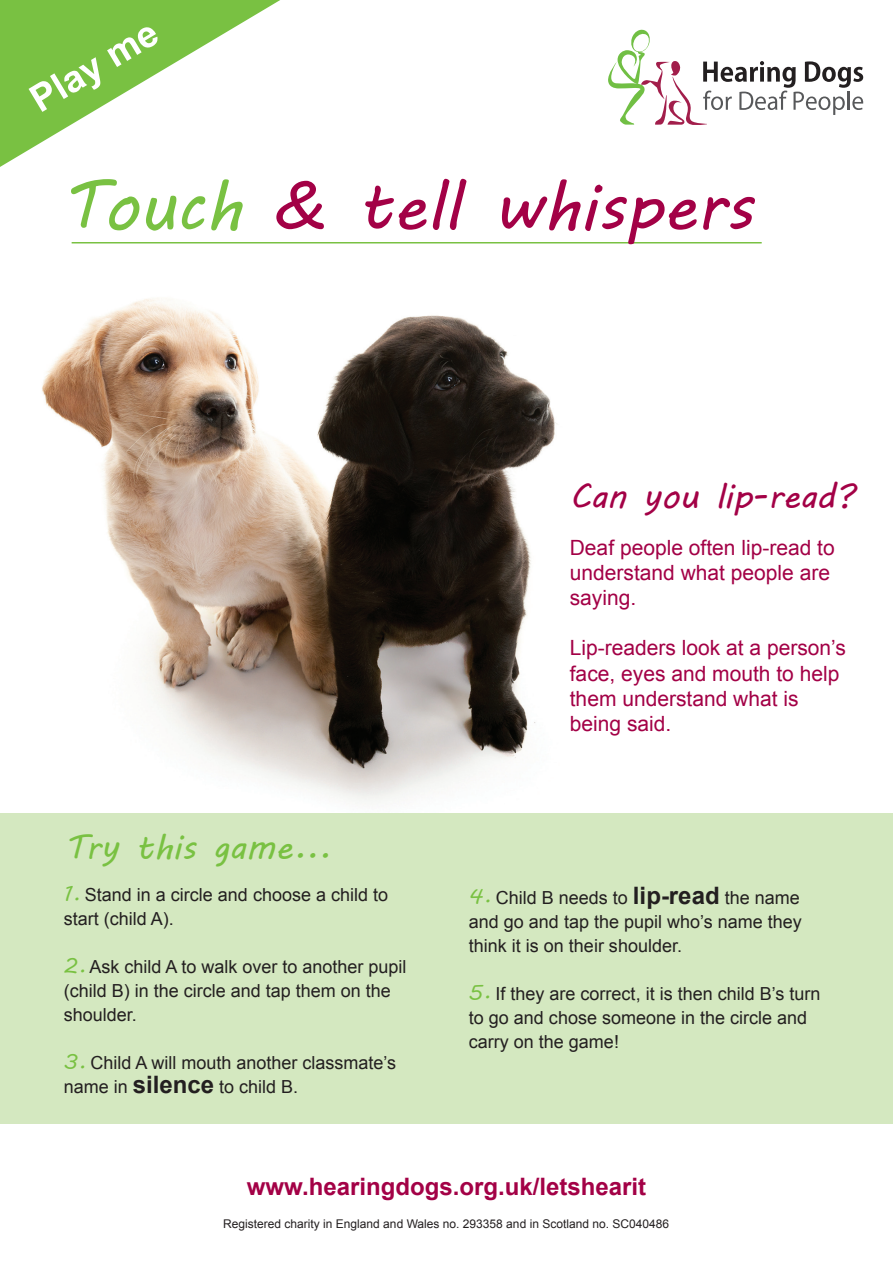
<style>
.page{position:relative;width:893px;height:1263px;background:#fff}
.page>*{position:absolute;margin:0;border:0;box-sizing:border-box;transform-origin:0 0}
.t1{font:67.5px "MV Boli";color:#a30146}
.t2{font:700 37.5px "Arial";color:#fff}
.t3{font:34.5px "MV Boli";color:#a30146}
.t4{font:34.5px "MV Boli";color:#79c142}
.t5{font:700 24px "Arial";color:#a30146}
.t6{font:21px/25.2px "Arial";color:#a30146}
.t7{font:18px/24px "Arial";color:#231f20}
.t8{font:12px "Arial";color:#231f20}
.s1{color:#79c142}
.s2{font-family:"MV Boli";font-size:21px;color:#79c142}
.s3{font-weight:700;font-size:24px}
</style>
<div class="page">
<img style="left:42px;top:242px;width:606px;height:562px">
<hr style="left:72px;top:242px;width:690px;height:1px;background:#79c142">
<svg style="left:0;top:0;width:280px;height:167px"></svg>
<div style="left:0;top:813px;width:893px;height:311px;background:#d4e8c0"></div>
<svg style="left:608px;top:30px;width:255px;height:95px"></svg>
<p class="t2" style="left:21px;top:81px;width:143px;rotate:-31deg">Play me</p>
<p class="t1" style="left:60px;top:160px;width:695px"><span class="s1">Touch</span> &amp; tell whispers</p>
<p class="t4" style="left:64px;top:824px;width:268px">Try this game...</p>
<p class="t7" style="left:64px;top:883px;width:326px"><span class="s2">1.</span> Stand in a circle and choose a child to start (child A).</p>
<p class="t7" style="left:64px;top:955px;width:344px"><span class="s2">2.</span> Ask child A to walk over to another pupil (child B) in the circle and tap them on the shoulder.</p>
<p class="t7" style="left:64px;top:1051px;width:334px"><span class="s2">3.</span> Child A will mouth another classmate’s name in <span class="s3">silence</span> to child B.</p>
<p class="t3" style="left:570px;top:472px;width:286px">Can you lip-read?</p>
<p class="t6" style="left:570px;top:535px;width:266px">Deaf people often lip-read to understand what people are saying.</p>
<p class="t6" style="left:570px;top:635px;width:278px">Lip-readers look at a person’s face, eyes and mouth to help them understand what is being said.</p>
<p class="t7" style="left:469px;top:885px;width:334px;text-align:justify"><span class="s2">4.</span> Child B needs to <span class="s3">lip-read</span> the name and go and tap the pupil who’s name they think it is on their shoulder.</p>
<p class="t7" style="left:469px;top:981px;width:353px"><span class="s2">5.</span> If they are correct, it is then child B’s turn to go and chose someone in the circle and carry on the game!</p>
<p class="t5" style="left:247px;top:1171px;width:401px">www.hearingdogs.org.uk/letshearit</p>
<p class="t8" style="left:223px;top:1216px;width:447px">Registered charity in England and Wales no. 293358 and in Scotland no. SC040486</p>
</div>
